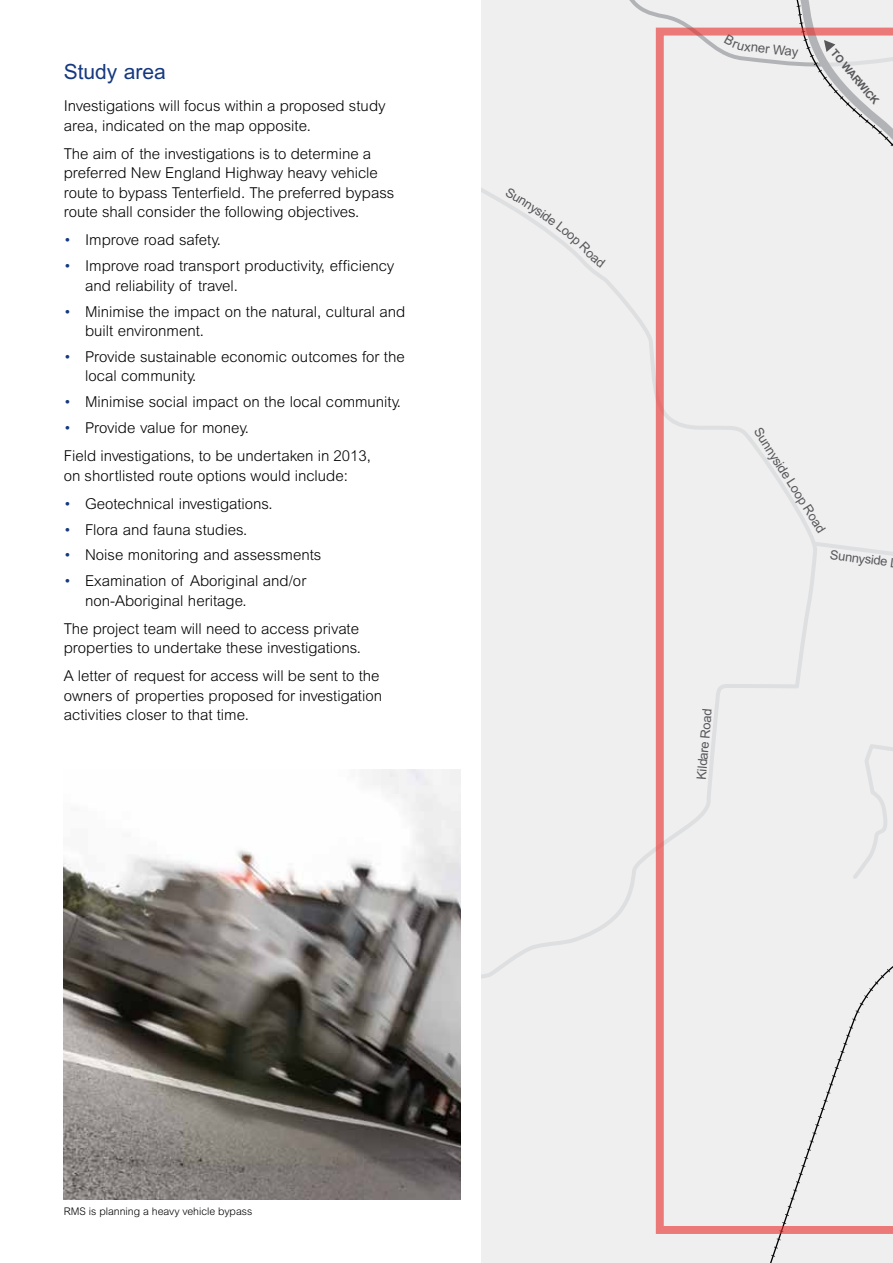
<style>
.page{position:relative;width:893px;height:1263px;background:#fff}
.page>*{position:absolute;margin:0;border:0;box-sizing:border-box;transform-origin:0 0}
.t1{font:21px "Arial MT Std";color:#15397f}
.t2{font:300 15px/19.5px "Arial MT Std";color:#000}
.t3{font:12.9px "Arial MT Std";color:#58585b}
.t4{font:700 10.65px "Arial MT Std";color:#58585b}
.t5{font:300 10.5px "Arial MT Std";color:#000}
.s1{color:#15397f}
</style>
<div class="page">
<div style="left:482px;top:289px;width:57px;height:802px;background:#efeff0"></div>
<div style="left:539px;top:289px;width:354px;height:974px;background:#efeff0"></div>
<div style="left:656px;top:289px;width:237px;height:945px;background:#efeff0"></div>
<img style="left:64px;top:770px;width:397px;height:429px">
<div style="left:482px;top:0;width:411px;height:289px;background:#efeff0"></div>
<h1 class="t1" style="left:64px;top:60px;width:104px">Study area</h1>
<p class="t2" style="left:64px;top:96px;width:323px">Investigations will focus within a proposed study area, indicated on the map opposite.</p>
<p class="t2" style="left:64px;top:144px;width:332px">The aim of the investigations is to determine a preferred New England Highway heavy vehicle route to bypass Tenterfield. The preferred bypass route shall consider the following objectives.</p>
<p class="t2" style="left:64px;top:230px;width:159px"><span class="s1">•</span> Improve road safety.</p>
<p class="t2" style="left:85px;top:256px;width:311px;text-indent:-21px"><span class="s1">•</span> Improve road transport productivity, efficiency and reliability of travel.</p>
<p class="t2" style="left:85px;top:301px;width:322px;text-indent:-21px"><span class="s1">•</span> Minimise the impact on the natural, cultural and built environment.</p>
<p class="t2" style="left:85px;top:347px;width:321px;text-indent:-21px"><span class="s1">•</span> Provide sustainable economic outcomes for the local community.</p>
<p class="t2" style="left:64px;top:392px;width:339px"><span class="s1">•</span> Minimise social impact on the local community.</p>
<p class="t2" style="left:64px;top:414px;width:309px;line-height:28px"><span class="s1">•</span> Provide value for money.<br>Field investigations, to be undertaken in 2013,</p>
<p class="t2" style="left:64px;top:466px;width:286px">on shortlisted route options would include:</p>
<p class="t2" style="left:64px;top:494px;width:210px"><span class="s1">•</span> Geotechnical investigations.</p>
<p class="t2" style="left:64px;top:520px;width:185px"><span class="s1">•</span> Flora and fauna studies.</p>
<p class="t2" style="left:64px;top:545px;width:259px"><span class="s1">•</span> Noise monitoring and assessments</p>
<p class="t2" style="left:85px;top:571px;width:223px;text-indent:-21px"><span class="s1">•</span> Examination of Aboriginal and/or non-Aboriginal heritage.</p>
<p class="t2" style="left:64px;top:619px;width:299px">The project team will need to access private properties to undertake these investigations.</p>
<p class="t2" style="left:64px;top:666px;width:320px">A letter of request for access will be sent to the owners of properties proposed for investigation activities closer to that time.</p>
<p class="t5" style="left:64px;top:1206px;width:190px">RMS is planning a heavy vehicle bypass</p>
<p class="t4" style="left:838px;top:47px;width:69px;rotate:50deg">TO WARWICK</p>
<p class="t3" style="left:764px;top:425px;width:123px;rotate:58deg">Sunnyside Loop Road</p>
<p class="t3" style="left:831px;top:547px;width:59px;rotate:7deg">Sunnyside</p>
<p class="t3" style="left:694px;top:779px;width:73px;rotate:-85deg">Kildare Road</p>
</div>
